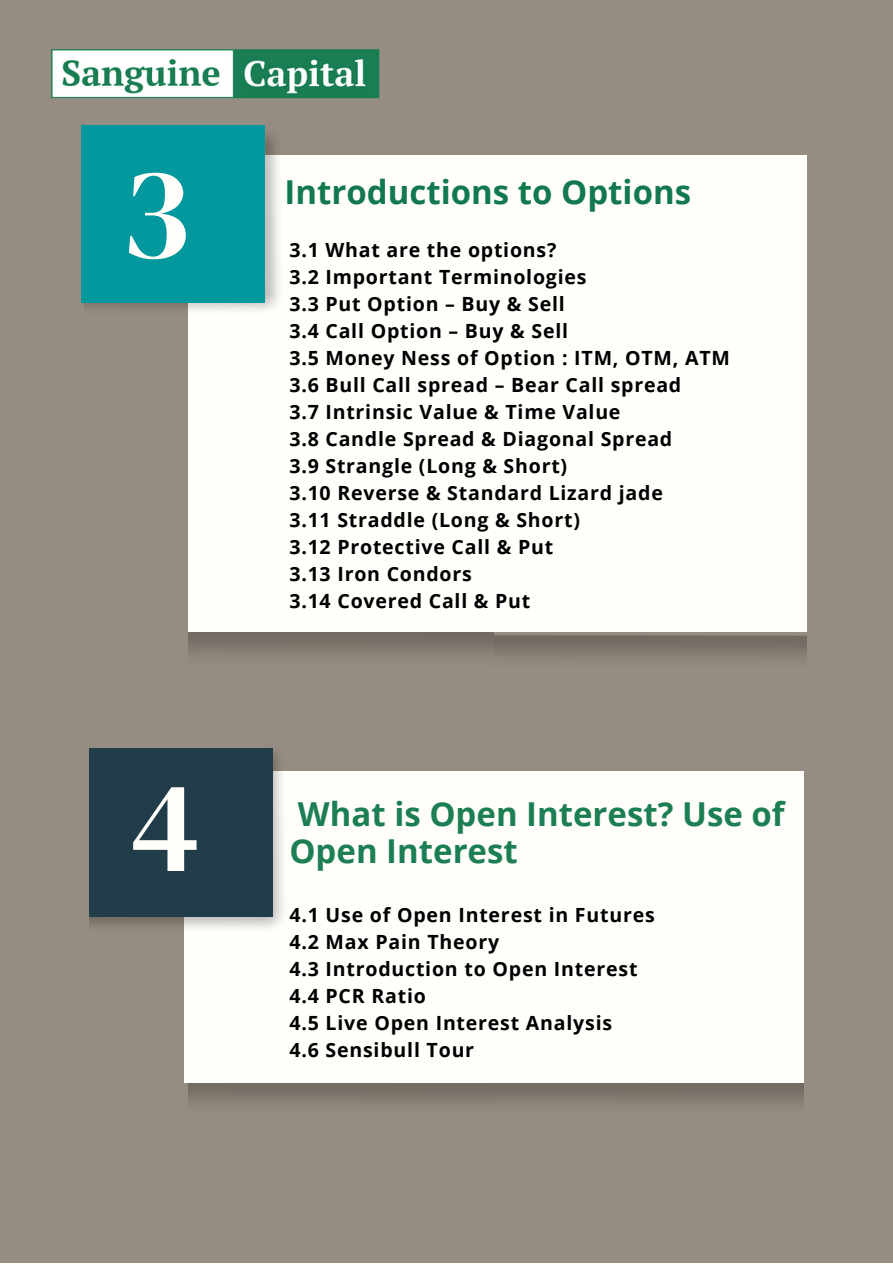
<style>
.page{position:relative;width:893px;height:1264px;background:#fff}
.page>*{position:absolute;margin:0;border:0;box-sizing:border-box;transform-origin:0 0}
.t1{font:130.35px "DM Serif Display";color:#fffefa}
.t2{font:700 33px/37px "Open Sans";color:#1c7f54}
.t3{font:700 33px "Open Sans";color:#11794d}
.t4{font:700 19.5px "Open Sans";letter-spacing:.04em;color:#000}
</style>
<div class="page">
<div style="left:0;top:0;width:892px;height:1262px;background:#968d82"></div>
<img style="left:188px;top:631px;width:306px;height:24px">
<img style="left:188px;top:1082px;width:615px;height:22px">
<img style="left:494px;top:631px;width:312px;height:27px">
<div style="left:188px;top:155px;width:618px;height:476px;background:#fffefa"></div>
<div style="left:184px;top:770px;width:619px;height:312px;background:#fffefa"></div>
<img style="left:84px;top:290px;width:195px;height:20px">
<img style="left:89px;top:748px;width:200px;height:180px">
<div style="left:82px;top:125px;width:182px;height:177px;background:#03989e"></div>
<div style="left:89px;top:748px;width:183px;height:168px;background:#223d4a"></div>
<img style="left:51px;top:49px;width:329px;height:241px">
<p class="t1" style="left:121px;top:122px;width:71px">3</p>
<p class="t1" style="left:130px;top:736px;width:72px">4</p>
<p class="t3" style="left:284px;top:169px;width:408px">Introductions to Options</p>
<p class="t4" style="left:289px;top:236px;width:268px">3.1 What are the options?</p>
<p class="t4" style="left:289px;top:263px;width:298px">3.2 Important Terminologies</p>
<p class="t4" style="left:289px;top:290px;width:277px">3.3 Put Option – Buy &amp; Sell</p>
<p class="t4" style="left:289px;top:317px;width:280px">3.4 Call Option – Buy &amp; Sell</p>
<p class="t4" style="left:289px;top:344px;width:442px">3.5 Money Ness of Option : ITM, OTM, ATM</p>
<p class="t4" style="left:289px;top:371px;width:393px">3.6 Bull Call spread – Bear Call spread</p>
<p class="t4" style="left:289px;top:398px;width:332px">3.7 Intrinsic Value &amp; Time Value</p>
<p class="t4" style="left:289px;top:425px;width:384px">3.8 Candle Spread &amp; Diagonal Spread</p>
<p class="t4" style="left:289px;top:452px;width:279px">3.9 Strangle (Long &amp; Short)</p>
<p class="t4" style="left:289px;top:479px;width:375px">3.10 Reverse &amp; Standard Lizard jade</p>
<p class="t4" style="left:289px;top:506px;width:292px">3.11 Straddle (Long &amp; Short)</p>
<p class="t4" style="left:289px;top:533px;width:265px">3.12 Protective Call &amp; Put</p>
<p class="t4" style="left:289px;top:560px;width:184px">3.13 Iron Condors</p>
<p class="t4" style="left:289px;top:587px;width:242px">3.14 Covered Call &amp; Put</p>
<p class="t2" style="left:289px;top:794px;width:497px">What is Open Interest? Use of<br>Open Interest</p>
<p class="t4" style="left:289px;top:901px;width:367px">4.1 Use of Open Interest in Futures</p>
<p class="t4" style="left:289px;top:928px;width:211px">4.2 Max Pain Theory</p>
<p class="t4" style="left:289px;top:955px;width:349px">4.3 Introduction to Open Interest</p>
<p class="t4" style="left:289px;top:982px;width:138px">4.4 PCR Ratio</p>
<p class="t4" style="left:289px;top:1009px;width:324px">4.5 Live Open Interest Analysis</p>
<p class="t4" style="left:289px;top:1036px;width:186px">4.6 Sensibull Tour</p>
</div>
